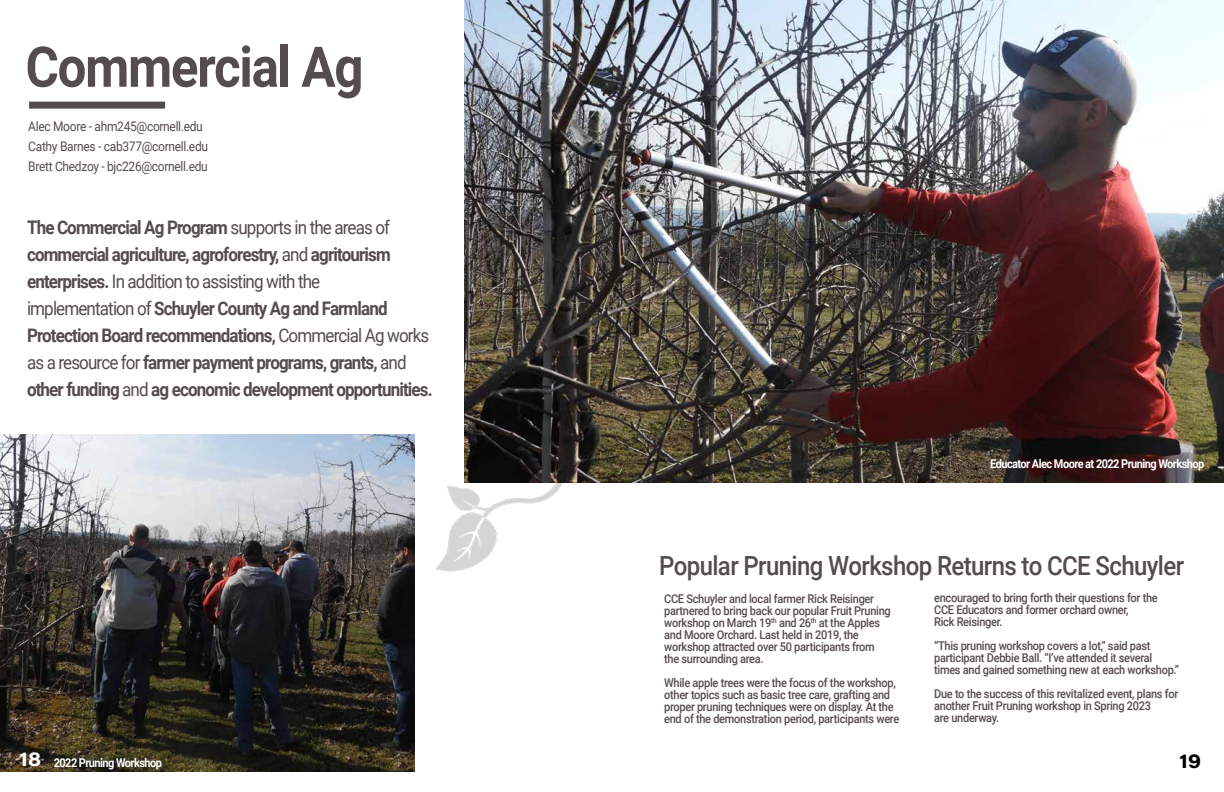
<style>
.page{position:relative;width:1224px;height:792px;background:#fff}
.page>*{position:absolute;margin:0;border:0;box-sizing:border-box;transform-origin:0 0}
.t1{font:700 56.1px "Roboto";letter-spacing:-.025em;color:#554c4d;scale:.91 1}
.t2{font:500 26.4px "Roboto";letter-spacing:-.025em;color:#554c4d;scale:.91 1}
.t3{font:20px "Acumin Variable Concept";color:#000}
.t4{font:20px "Acumin Variable Concept";color:#fff}
.t5{font:700 18.7px/27px "Roboto";letter-spacing:-.05em;color:#544c4d;scale:.91 1}
.t6{font:13.2px/20px "Roboto";letter-spacing:-.025em;color:#544c4d;scale:.91 1}
.t7{font:500 12.1px/12px "Roboto";letter-spacing:-.025em;color:#554c4d;scale:.91 1}
.t8{font:700 12.1px "Roboto";letter-spacing:-.05em;color:#fff;scale:.91 1}
.s1{font-weight:400}
</style>
<div class="page">
<img style="left:349px;top:434px;width:214px;height:138px">
<div style="left:29px;top:102px;width:136px;height:7px;background:#534c4c"></div>
<img style="left:0;top:435px;width:415px;height:337px">
<img style="left:464px;top:0;width:760px;height:483px">
<h1 class="t1" style="left:26px;top:28px;width:373px">Commercial Ag</h1>
<p class="t6" style="left:28px;top:115px;width:199px">Alec Moore - ahm245@cornell.edu<br>Cathy Barnes - cab377@cornell.edu<br>Brett Chedzoy - bjc226@cornell.edu</p>
<p class="t5" style="left:27px;top:213px;width:447px">The Commercial Ag Program <span class="s1">supports in the areas of </span>commercial agriculture, agroforestry, <span class="s1">and</span> agritourism enterprises. <span class="s1">In addition to assisting with the<br>implementation of</span> Schuyler County Ag and Farmland Protection Board recommendations, <span class="s1">Commercial Ag works as a resource for</span> farmer payment programs, grants, <span class="s1">and </span>other funding <span class="s1">and</span> ag economic development opportunities.</p>
<h3 class="t4" style="left:20px;top:745px;width:23px">18</h3>
<p class="t8" style="left:54px;top:754px;width:121px">2022 Pruning Workshop</p>
<p class="t8" style="left:990px;top:455px;width:237px">Educator Alec Moore at 2022 Pruning Workshop</p>
<h2 class="t2" style="left:659px;top:547px;width:579px">Popular Pruning Workshop Returns to CCE Schuyler</h2>
<p class="t7" style="left:934px;top:592px;width:247px">encouraged to bring forth their questions for the<br>CCE Educators and former orchard owner,<br>Rick Reisinger.</p>
<p class="t7" style="left:934px;top:640px;width:271px">“This pruning workshop covers a lot,” said past participant Debbie Ball. “I’ve attended it several times and gained something new at each workshop.”</p>
<p class="t7" style="left:934px;top:688px;width:270px">Due to the success of this revitalized event, plans for another Fruit Pruning workshop in Spring 2023<br>are underway.</p>
<p class="t7" style="left:664px;top:592px;width:251px">CCE Schuyler and local farmer Rick Reisinger partnered to bring back our popular Fruit Pruning workshop on March 19<sup>th</sup> and 26<sup>th</sup> at the Apples and Moore Orchard. Last held in 2019, the workshop attracted over 50 participants from the surrounding area.</p>
<p class="t7" style="left:664px;top:676px;width:260px">While apple trees were the focus of the workshop, other topics such as basic tree care, grafting and proper pruning techniques were on display. At the end of the demonstration period, participants were</p>
<h3 class="t3" style="left:1180px;top:748px;width:23px">19</h3>
</div>
